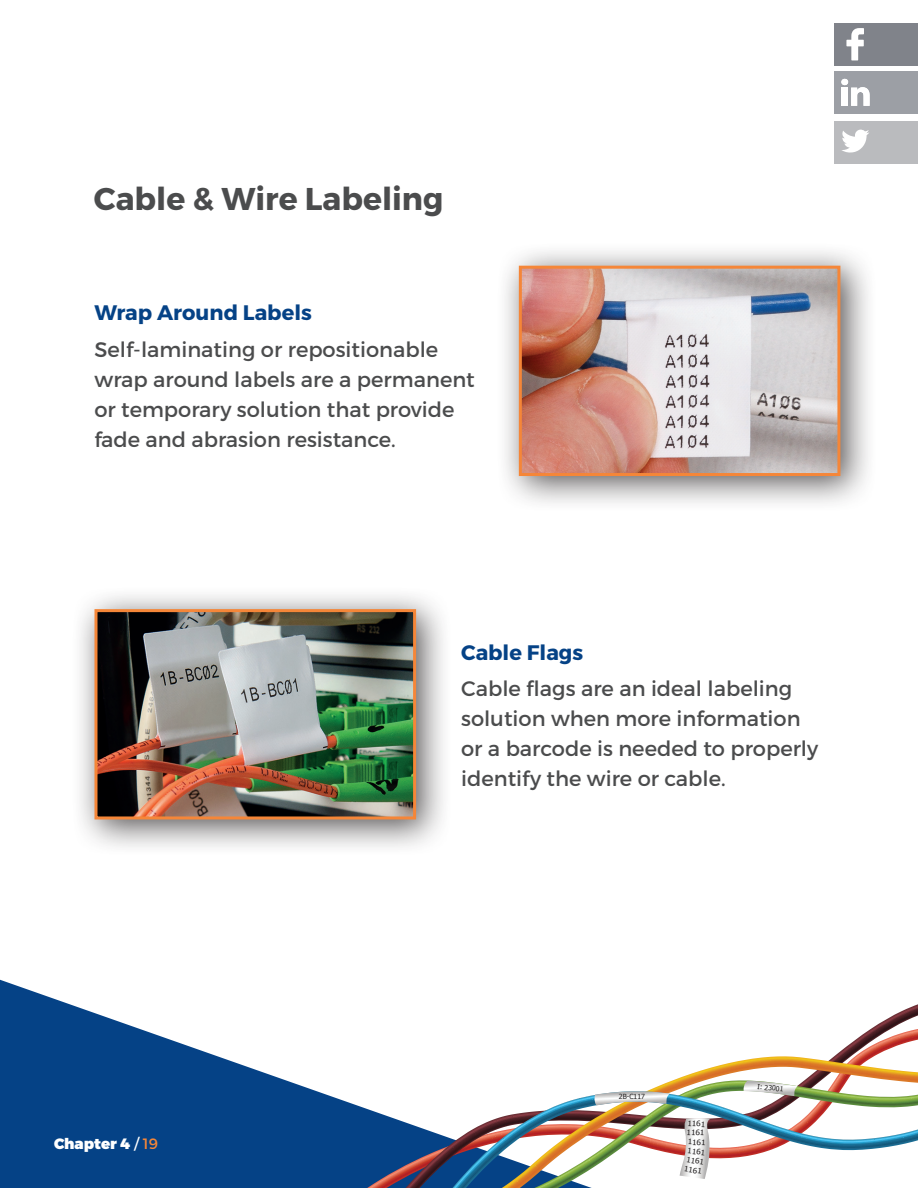
<style>
.page{position:relative;width:918px;height:1188px;background:#fff}
.page>*{position:absolute;margin:0;border:0;box-sizing:border-box;transform-origin:0 0}
.t1{font:700 31.5px "Montserrat";color:#4b4c4d}
.t2{font:21px/30px "Montserrat";color:#4b4c4d}
.t3{font:700 21px "Montserrat";color:#054286}
.t4{font:900 15px "Montserrat";color:#fff}
.t5{font:7.5px/8.7px "Tahoma";color:#201d1e;scale:1.08 1}
.t6{font:7.05px "Tahoma";letter-spacing:-.01em;color:#201d1e}
.s1{font-weight:400}
.s2{font-weight:400;color:#f58638}
</style>
<div class="page">
<svg style="left:0;top:980px;width:367px;height:208px;fill:#054286"></svg>
<svg style="left:367px;top:1109px;width:39px;height:79px;background:#325488"></svg>
<svg style="left:406px;top:1004px;width:512px;height:184px"></svg>
<svg style="left:502px;top:1056px;width:416px;height:35px"></svg>
<svg style="left:452px;top:1091px;width:82px;height:97px"></svg>
<svg style="left:534px;top:1080px;width:384px;height:108px"></svg>
<div style="left:495px;top:242px;width:382px;height:271px;background:#231f20;opacity:.75"></div>
<img style="left:523px;top:270px;width:313px;height:202px">
<div style="left:519px;top:266px;width:321px;height:210px;border:3px solid #f58638"></div>
<div style="left:71px;top:586px;width:382px;height:270px;background:#231f20;opacity:.75"></div>
<img style="left:98px;top:613px;width:314px;height:202px">
<div style="left:94px;top:609px;width:322px;height:210px;border:3px solid #f58638"></div>
<div style="left:835px;top:71px;width:83px;height:42px;background:#9c9fa5"></div>
<svg style="left:841px;top:79px;width:29px;height:27px"></svg>
<div style="left:835px;top:121px;width:83px;height:42px;background:#babbbe"></div>
<svg style="left:842px;top:130px;width:27px;height:23px"></svg>
<div style="left:835px;top:24px;width:83px;height:42px;background:#80838a"></div>
<svg style="left:846px;top:28px;width:18px;height:32px"></svg>
<h1 class="t1" style="left:94px;top:179px;width:351px">Cable &amp; Wire Labeling</h1>
<p class="t3" style="left:94px;top:299px;width:219px">Wrap Around Labels</p>
<p class="t2" style="left:94px;top:334px;width:382px">Self-laminating or repositionable wrap around labels are a permanent or temporary solution that provide fade and abrasion resistance.</p>
<p class="t3" style="left:461px;top:639px;width:124px">Cable Flags</p>
<p class="t2" style="left:461px;top:674px;width:359px">Cable flags are an ideal labeling solution when more information or a barcode is needed to properly identify the wire or cable.</p>
<p class="t4" style="left:54px;top:1134px;width:105px">Chapter 4 <span class="s1">/</span> <span class="s2">19</span></p>
<p class="t6" style="left:619px;top:1092px;width:28px">2B-C117</p>
<p class="t5" style="left:687px;top:1118px;width:18px;rotate:3deg">1161<br>1161</p>
<p class="t5" style="left:688px;top:1137px;width:18px;rotate:3deg">1161</p>
<p class="t5" style="left:688px;top:1146px;width:18px;rotate:7deg">1161</p>
<p class="t5" style="left:687px;top:1154px;width:19px;line-height:9.8px;rotate:9deg">1161<br>1161</p>
<p class="t6" style="left:758px;top:1081px;width:28px;rotate:7deg">I: 23001</p>
</div>
